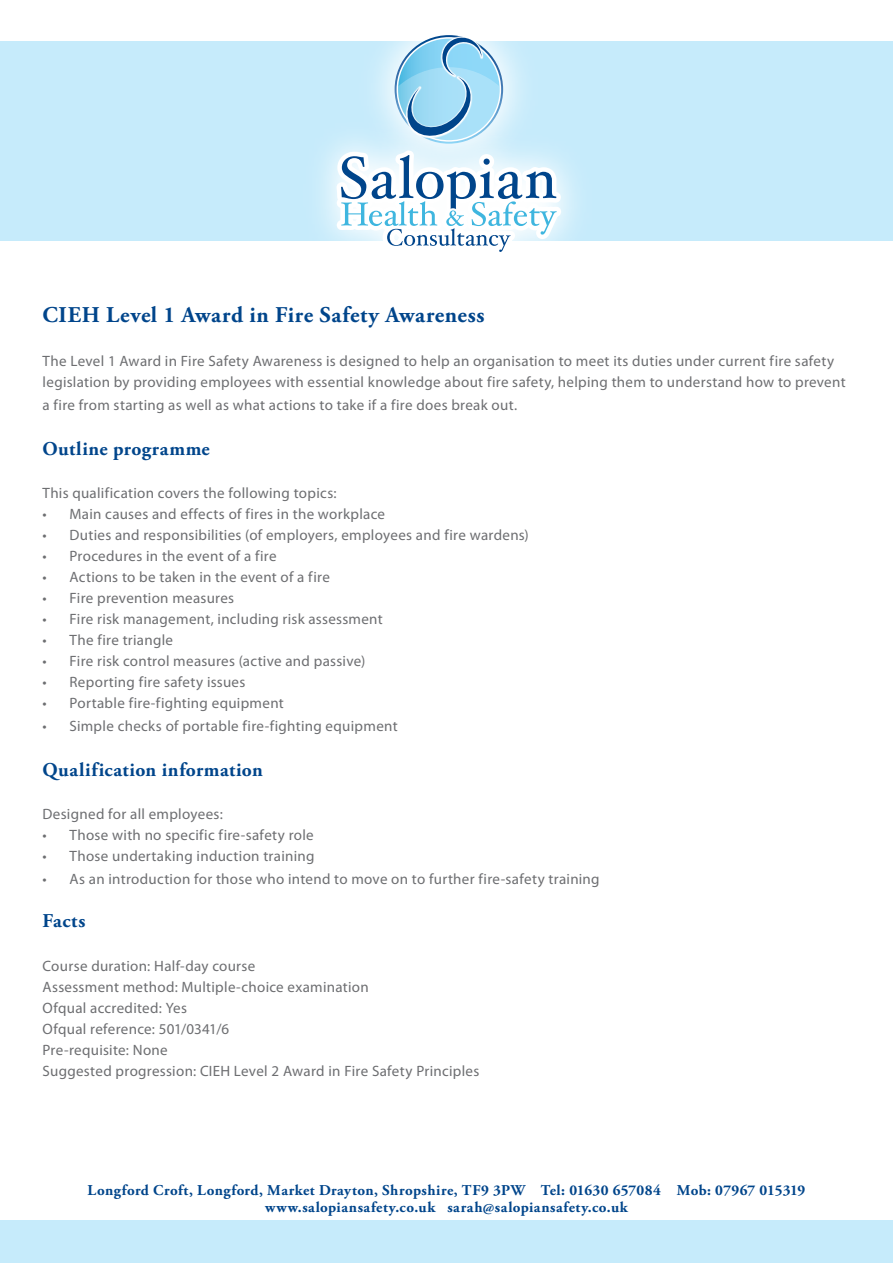
<style>
.page{position:relative;width:893px;height:1263px;background:#fff}
.page>*{position:absolute;margin:0;border:0;box-sizing:border-box;transform-origin:0 0}
.t1{font:700 22.5px "Adobe Garamond Pro";letter-spacing:.025em;color:#00458b}
.t2{font:700 19.5px "Adobe Garamond Pro";letter-spacing:.03em;color:#00458b}
.t3{font:15px/21px "Myriad Pro";letter-spacing:.02em;color:#6d6e71}
.t4{font:700 15px/16.5px "Adobe Garamond Pro";letter-spacing:.03em;color:#00458b;text-align:center}
</style>
<div class="page">
<div style="left:0;top:41px;width:893px;height:200px;background:#c6ebfb"></div>
<img style="left:322px;top:154px;width:252px;height:78px">
<svg style="left:330px;top:35px;width:236px;height:217px"></svg>
<div style="left:0;top:1220px;width:893px;height:43px;background:#c6ebfb"></div>
<h1 class="t1" style="left:43px;top:302px;width:443px">CIEH Level 1 Award in Fire Safety Awareness</h1>
<p class="t3" style="left:43px;top:350px;width:805px">The Level 1 Award in Fire Safety Awareness is designed to help an organisation to meet its duties under current fire safety legislation by providing employees with essential knowledge about fire safety, helping them to understand how to prevent</p>
<p class="t3" style="left:43px;top:394px;width:476px">a fire from starting as well as what actions to take if a fire does break out.</p>
<h2 class="t2" style="left:43px;top:437px;width:169px">Outline programme</h2>
<p class="t3" style="left:43px;top:482px;width:296px">This qualification covers the following topics:</p>
<p class="t3" style="left:43px;top:503px;width:344px">• Main causes and effects of fires in the workplace</p>
<p class="t3" style="left:43px;top:524px;width:488px">• Duties and responsibilities (of employers, employees and fire wardens)</p>
<p class="t3" style="left:43px;top:545px;width:236px">• Procedures in the event of a fire</p>
<p class="t3" style="left:43px;top:566px;width:289px">• Actions to be taken in the event of a fire</p>
<p class="t3" style="left:43px;top:587px;width:193px">• Fire prevention measures</p>
<p class="t3" style="left:43px;top:608px;width:342px">• Fire risk management, including risk assessment</p>
<p class="t3" style="left:43px;top:629px;width:132px">• The fire triangle</p>
<p class="t3" style="left:43px;top:650px;width:324px">• Fire risk control measures (active and passive)</p>
<p class="t3" style="left:43px;top:671px;width:204px">• Reporting fire safety issues</p>
<p class="t3" style="left:43px;top:692px;width:243px">• Portable fire-fighting equipment</p>
<p class="t3" style="left:43px;top:715px;width:357px">• Simple checks of portable fire-fighting equipment</p>
<h2 class="t2" style="left:43px;top:758px;width:222px">Qualification information</h2>
<p class="t3" style="left:43px;top:803px;width:182px">Designed for all employees:</p>
<p class="t3" style="left:43px;top:824px;width:273px">• Those with no specific fire-safety role</p>
<p class="t3" style="left:43px;top:845px;width:273px">• Those undertaking induction training</p>
<p class="t3" style="left:43px;top:868px;width:559px">• As an introduction for those who intend to move on to further fire-safety training</p>
<h2 class="t2" style="left:43px;top:909px;width:44px">Facts</h2>
<p class="t3" style="left:43px;top:955px;width:438px">Course duration: Half-day course<br>Assessment method: Multiple-choice examination<br>Ofqual accredited: Yes<br>Ofqual reference: 501/0341/6<br>Pre-requisite: None<br>Suggested progression: CIEH Level 2 Award in Fire Safety Principles</p>
<p class="t4" style="left:88px;top:1182px;width:719px">Longford Croft, Longford, Market Drayton, Shropshire, TF9 3PW Tel: 01630 657084 Mob: 07967 015319 www.salopiansafety.co.uk sarah@salopiansafety.co.uk</p>
</div>
